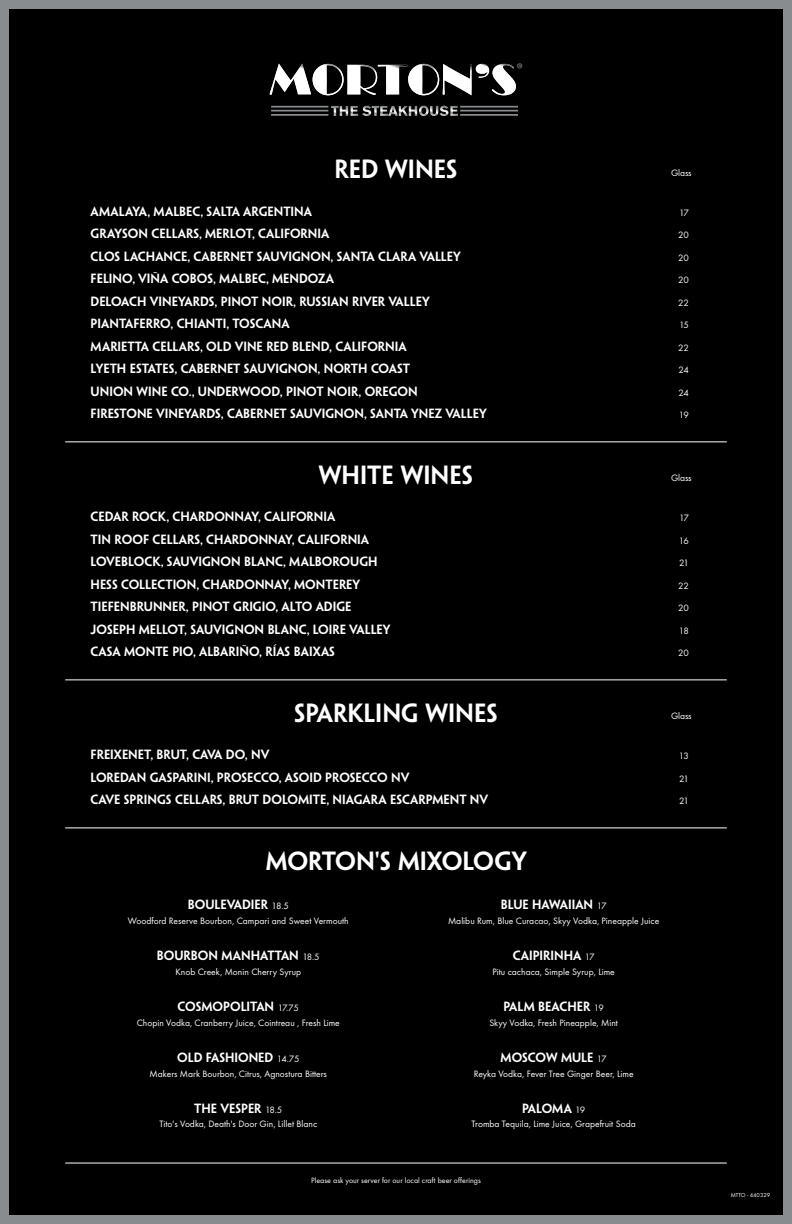
<style>
.page{position:relative;width:792px;height:1224px;background:#000}
.page>*{position:absolute;margin:0;border:0;box-sizing:border-box;transform-origin:0 0}
.t1{font:600 23.6px "Penumbra Sans Std";color:#fff}
.t2{font:600 12px "Penumbra Sans Std";color:#fff}
.t3{font:9.6px "Futura T";color:#fff}
.t4{font:8px "Futura T";color:#fff}
.t5{font:6px "Futura T";color:#fff}
.s1{font-family:"Futura T";font-weight:400;font-size:9.6px}
</style>
<div class="page">
<hr style="left:65px;top:441px;width:662px;height:1px;background:#fff">
<hr style="left:65px;top:679px;width:662px;height:1px;background:#fff">
<hr style="left:65px;top:827px;width:662px;height:1px;background:#fff">
<h1 class="t1" style="left:335px;top:155px;width:124px">RED WINES</h1>
<p class="t3" style="left:671px;top:167px;width:22px">Glass</p>
<p class="t2" style="left:91px;top:204px;width:223px">AMALAYA, MALBEC, SALTA ARGENTINA</p>
<p class="t3" style="left:679px;top:207px;width:11px">17</p>
<p class="t2" style="left:91px;top:226px;width:240px">GRAYSON CELLARS, MERLOT, CALIFORNIA</p>
<p class="t3" style="left:678px;top:230px;width:12px">20</p>
<p class="t2" style="left:91px;top:249px;width:372px">CLOS LACHANCE, CABERNET SAUVIGNON, SANTA CLARA VALLEY</p>
<p class="t3" style="left:678px;top:252px;width:12px">20</p>
<p class="t2" style="left:91px;top:271px;width:245px">FELINO, VIÑA COBOS, MALBEC, MENDOZA</p>
<p class="t3" style="left:678px;top:275px;width:12px">20</p>
<p class="t2" style="left:91px;top:294px;width:341px">DELOACH VINEYARDS, PINOT NOIR, RUSSIAN RIVER VALLEY</p>
<p class="t3" style="left:678px;top:297px;width:12px">22</p>
<p class="t2" style="left:91px;top:316px;width:201px">PIANTAFERRO, CHIANTI, TOSCANA</p>
<p class="t3" style="left:679px;top:320px;width:11px">15</p>
<p class="t2" style="left:91px;top:339px;width:318px">MARIETTA CELLARS, OLD VINE RED BLEND, CALIFORNIA</p>
<p class="t3" style="left:678px;top:342px;width:12px">22</p>
<p class="t2" style="left:91px;top:361px;width:321px">LYETH ESTATES, CABERNET SAUVIGNON, NORTH COAST</p>
<p class="t3" style="left:678px;top:365px;width:12px">24</p>
<p class="t2" style="left:91px;top:384px;width:328px">UNION WINE CO., UNDERWOOD, PINOT NOIR, OREGON</p>
<p class="t3" style="left:678px;top:387px;width:12px">24</p>
<p class="t2" style="left:91px;top:406px;width:398px">FIRESTONE VINEYARDS, CABERNET SAUVIGNON, SANTA YNEZ VALLEY</p>
<p class="t3" style="left:679px;top:410px;width:12px">19</p>
<h1 class="t1" style="left:319px;top:460px;width:156px">WHITE WINES</h1>
<p class="t2" style="left:91px;top:509px;width:246px">CEDAR ROCK, CHARDONNAY, CALIFORNIA</p>
<p class="t3" style="left:679px;top:513px;width:11px">17</p>
<p class="t2" style="left:91px;top:532px;width:280px">TIN ROOF CELLARS, CHARDONNAY, CALIFORNIA</p>
<p class="t3" style="left:679px;top:535px;width:12px">16</p>
<p class="t2" style="left:91px;top:554px;width:288px">LOVEBLOCK, SAUVIGNON BLANC, MALBOROUGH</p>
<p class="t3" style="left:679px;top:558px;width:11px">21</p>
<p class="t2" style="left:91px;top:577px;width:271px">HESS COLLECTION, CHARDONNAY, MONTEREY</p>
<p class="t3" style="left:678px;top:580px;width:12px">22</p>
<p class="t2" style="left:91px;top:599px;width:262px">TIEFENBRUNNER, PINOT GRIGIO, ALTO ADIGE</p>
<p class="t3" style="left:678px;top:603px;width:12px">20</p>
<p class="t2" style="left:91px;top:622px;width:301px">JOSEPH MELLOT, SAUVIGNON BLANC, LOIRE VALLEY</p>
<p class="t3" style="left:679px;top:625px;width:12px">18</p>
<p class="t2" style="left:91px;top:644px;width:246px">CASA MONTE PIO, ALBARIÑO, RÍAS BAIXAS</p>
<p class="t3" style="left:678px;top:648px;width:12px">20</p>
<p class="t3" style="left:671px;top:472px;width:22px">Glass</p>
<h1 class="t1" style="left:294px;top:698px;width:205px">SPARKLING WINES</h1>
<p class="t3" style="left:671px;top:710px;width:22px">Glass</p>
<p class="t2" style="left:91px;top:747px;width:180px">FREIXENET, BRUT, CAVA DO, NV</p>
<p class="t3" style="left:679px;top:751px;width:12px">13</p>
<p class="t2" style="left:91px;top:770px;width:320px">LOREDAN GASPARINI, PROSECCO, ASOID PROSECCO NV</p>
<p class="t3" style="left:679px;top:773px;width:11px">21</p>
<p class="t2" style="left:91px;top:792px;width:399px">CAVE SPRINGS CELLARS, BRUT DOLOMITE, NIAGARA ESCARPMENT NV</p>
<p class="t3" style="left:679px;top:796px;width:11px">21</p>
<h1 class="t1" style="left:266px;top:846px;width:263px">MORTON'S MIXOLOGY</h1>
<p class="t2" style="left:188px;top:897px;width:103px">BOULEVADIER <span class="s1">18.5</span></p>
<p class="t3" style="left:128px;top:915px;width:222px">Woodford Reserve Bourbon, Campari and Sweet Vermouth</p>
<p class="t2" style="left:157px;top:948px;width:164px">BOURBON MANHATTAN <span class="s1">18.5</span></p>
<p class="t3" style="left:175px;top:966px;width:127px">Knob Creek, Monin Cherry Syrup</p>
<p class="t2" style="left:178px;top:999px;width:123px">COSMOPOLITAN <span class="s1">17.75</span></p>
<p class="t3" style="left:137px;top:1017px;width:205px">Chopin Vodka, Cranberry Juice, Cointreau , Fresh Lime</p>
<p class="t2" style="left:177px;top:1050px;width:124px">OLD FASHIONED <span class="s1">14.75</span></p>
<p class="t3" style="left:150px;top:1068px;width:179px">Makers Mark Bourbon, Citrus, Agnostura Bitters</p>
<p class="t2" style="left:194px;top:1101px;width:90px">THE VESPER <span class="s1">18.5</span></p>
<p class="t3" style="left:159px;top:1119px;width:159px">Tito's Vodka, Death's Door Gin, Lillet Blanc</p>
<p class="t2" style="left:501px;top:897px;width:107px">BLUE HAWAIIAN <span class="s1">17</span></p>
<p class="t3" style="left:448px;top:915px;width:213px">Malibu Rum, Blue Curacao, Skyy Vodka, Pineapple Juice</p>
<p class="t2" style="left:513px;top:948px;width:83px">CAIPIRINHA <span class="s1">17</span></p>
<p class="t3" style="left:492px;top:966px;width:124px">Pitu cachaca, Simple Syrup, Lime</p>
<p class="t2" style="left:504px;top:999px;width:102px">PALM BEACHER <span class="s1">19</span></p>
<p class="t3" style="left:489px;top:1017px;width:130px">Skyy Vodka, Fresh Pineapple, Mint</p>
<p class="t2" style="left:501px;top:1050px;width:108px">MOSCOW MULE <span class="s1">17</span></p>
<p class="t3" style="left:474px;top:1068px;width:161px">Reyka Vodka, Fever Tree Ginger Beer, Lime</p>
<p class="t2" style="left:522px;top:1101px;width:65px">PALOMA <span class="s1">19</span></p>
<p class="t3" style="left:472px;top:1119px;width:166px">Tromba Tequila, Lime Juice, Grapefruit Soda</p>
<p class="t4" style="left:311px;top:1176px;width:171px">Please ask your server for our local craft beer offerings</p>
<p class="t5" style="left:731px;top:1192px;width:41px">MTTO - 440329</p>
</div>
